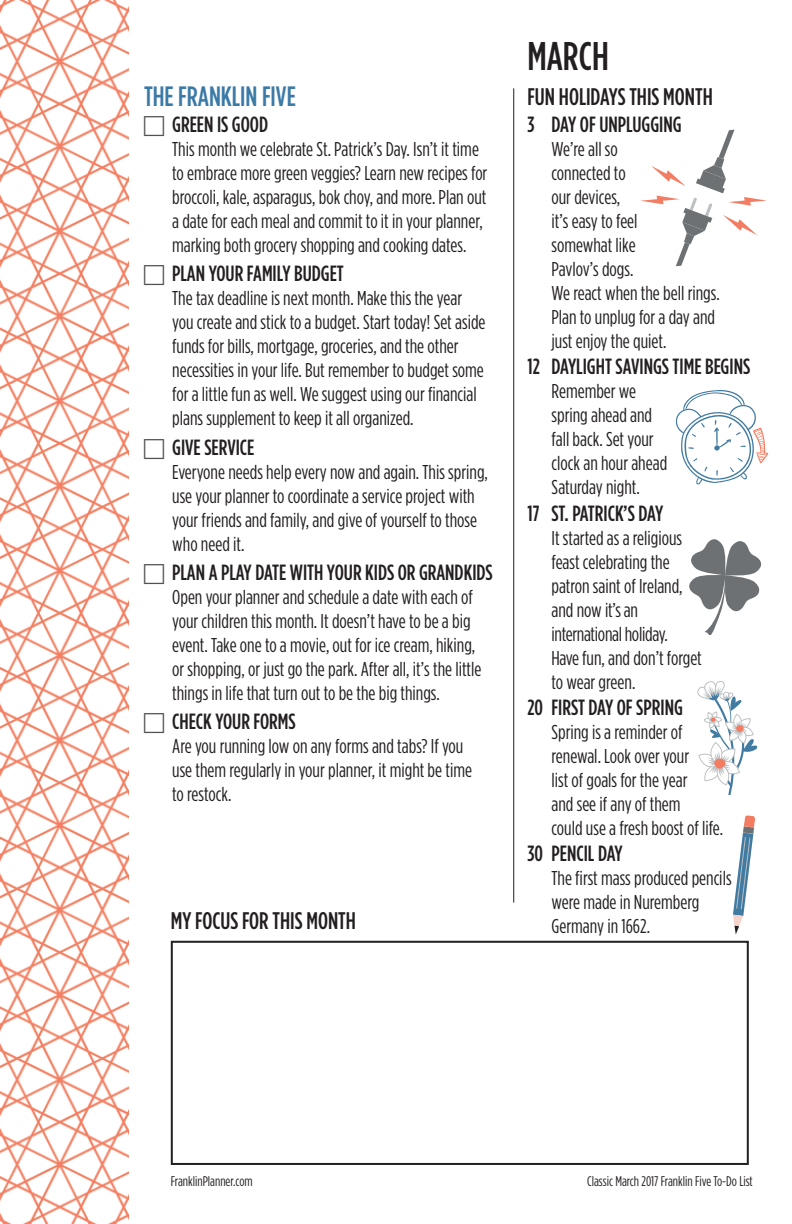
<style>
.page{position:relative;width:792px;height:1224px;background:#fff}
.page>*{position:absolute;margin:0;border:0;box-sizing:border-box;transform-origin:0 0}
.t1{font:500 condensed 40px "Gotham HTF";color:#231f20}
.t2{font:500 condensed 28px "Gotham HTF";color:#3b7aa7}
.t3{font:500 condensed 24px "Gotham HTF";color:#231f20}
.t4{font:500 condensed 22px "Gotham HTF";color:#231f20}
.t5{font:condensed 20px/24px "Gotham HTF";color:#231f20}
.t6{font:condensed 14px "Gotham HTF";color:#231f20}
</style>
<div class="page">
<img style="left:0;top:0;width:128px;height:1224px">
<hr style="left:513px;top:88px;width:1px;height:815px;background:#231f20">
<svg style="left:641px;top:129px;width:126px;height:138px"></svg>
<svg style="left:676px;top:390px;width:93px;height:95px"></svg>
<div style="left:171px;top:941px;width:578px;height:224px;border:2px solid #231f20"></div>
<svg style="left:689px;top:539px;width:73px;height:96px"></svg>
<svg style="left:698px;top:681px;width:59px;height:113px"></svg>
<svg style="left:733px;top:815px;width:22px;height:120px"></svg>
<p class="t1" style="left:528px;top:34px;width:83px">MARCH</p>
<p class="t2" style="left:144px;top:80px;width:153px">THE FRANKLIN FIVE</p>
<p class="t3" style="left:528px;top:84px;width:187px">FUN HOLIDAYS THIS MONTH</p>
<p class="t4" style="left:528px;top:112px;width:156px">3 DAY OF UNPLUGGING</p>
<p class="t5" style="left:552px;top:137px;width:170px">We’re all so<br>connected to<br>our devices,<br>it’s easy to feel<br>somewhat like<br>Pavlov’s dogs.<br>We react when the bell rings.<br>Plan to unplug for a day and just enjoy the quiet.</p>
<p class="t4" style="left:528px;top:354px;width:224px">12 DAYLIGHT SAVINGS TIME BEGINS</p>
<p class="t5" style="left:552px;top:379px;width:117px">Remember we spring ahead and fall back. Set your clock an hour ahead<br>Saturday night.</p>
<p class="t4" style="left:528px;top:501px;width:137px">17 ST. PATRICK’S DAY</p>
<p class="t5" style="left:552px;top:525px;width:152px">It started as a religious feast celebrating the patron saint of Ireland, and now it’s an international holiday.<br>Have fun, and don’t forget to wear green.</p>
<p class="t4" style="left:528px;top:695px;width:157px">20 FIRST DAY OF SPRING</p>
<p class="t5" style="left:552px;top:720px;width:173px">Spring is a reminder of renewal. Look over your<br>list of goals for the year<br>and see if any of them<br>could use a fresh boost of life.</p>
<p class="t4" style="left:528px;top:841px;width:97px">30 PENCIL DAY</p>
<p class="t5" style="left:552px;top:866px;width:182px">The first mass produced pencils were made in Nuremberg</p>
<p class="t4" style="left:172px;top:112px;width:97px">GREEN IS GOOD</p>
<p class="t5" style="left:172px;top:137px;width:317px">This month we celebrate St. Patrick’s Day. Isn’t it time to embrace more green veggies? Learn new recipes for broccoli, kale, asparagus, bok choy, and more. Plan out a date for each meal and commit to it in your planner, marking both grocery shopping and cooking dates.</p>
<p class="t4" style="left:172px;top:262px;width:173px">PLAN YOUR FAMILY BUDGET</p>
<p class="t5" style="left:172px;top:286px;width:315px">The tax deadline is next month. Make this the year you create and stick to a budget. Start today! Set aside funds for bills, mortgage, groceries, and the other necessities in your life. But remember to budget some for a little fun as well. We suggest using our financial plans supplement to keep it all organized.</p>
<p class="t4" style="left:172px;top:435px;width:84px">GIVE SERVICE</p>
<p class="t5" style="left:172px;top:459px;width:317px">Everyone needs help every now and again. This spring, use your planner to coordinate a service project with your friends and family, and give of yourself to those who need it.</p>
<p class="t4" style="left:172px;top:560px;width:322px">PLAN A PLAY DATE WITH YOUR KIDS OR GRANDKIDS</p>
<p class="t5" style="left:172px;top:585px;width:311px">Open your planner and schedule a date with each of your children this month. It doesn’t have to be a big event. Take one to a movie, out for ice cream, hiking, or shopping, or just go the park. After all, it’s the little things in life that turn out to be the big things.</p>
<p class="t4" style="left:172px;top:709px;width:125px">CHECK YOUR FORMS</p>
<p class="t5" style="left:172px;top:734px;width:301px">Are you running low on any forms and tabs? If you use them regularly in your planner, it might be time to restock.</p>
<p class="t3" style="left:171px;top:907px;width:187px">MY FOCUS FOR THIS MONTH</p>
<p class="t5" style="left:552px;top:914px;width:100px">Germany in 1662.</p>
<p class="t6" style="left:171px;top:1173px;width:83px">FranklinPlanner.com</p>
<p class="t6" style="left:587px;top:1173px;width:167px">Classic March 2017 Franklin Five To-Do List</p>
</div>
